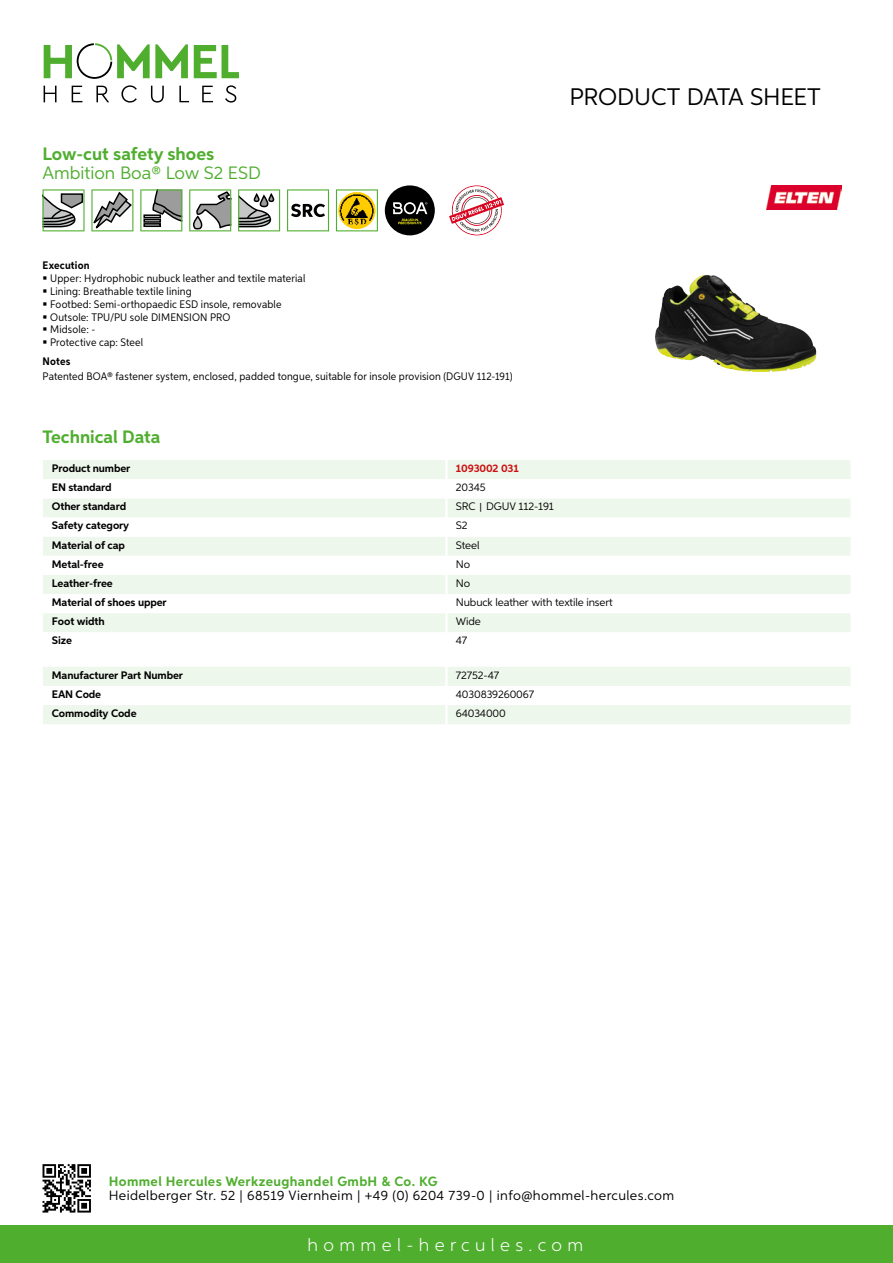
<style>
.page{position:relative;width:893px;height:1263px;background:#fff}
.page>*{position:absolute;margin:0;border:0;box-sizing:border-box;transform-origin:0 0}
.t1{font:24px "Aspira";letter-spacing:-.01em;color:#000}
.t2{font:700 18px "Aspira";color:#50ae2f}
.t3{font:18px "Aspira";color:#50ae2f}
.t4{font:300 18px "Aspira";letter-spacing:.3em;color:#fff}
.t5{font:13.5px "Aspira";letter-spacing:.03em;color:#000}
.t6{font:700 13.5px "Aspira";letter-spacing:.03em;color:#50ae2f}
.t7{font:10.95px/12.8px "Aspira Nar";letter-spacing:.015em;color:#000}
.t8{font:700 10.95px "Aspira";letter-spacing:-.01em;color:#000}
.t9{font:10.95px "Aspira";letter-spacing:-.01em;color:#000}
.t10{font:700 10.95px "Aspira Nar";letter-spacing:.015em;color:#000}
.t11{font:700 10.95px "Aspira";letter-spacing:-.01em;color:#cd1013}
.s1{font-family:"Wuerth Global";font-size:10.5px}
</style>
<div class="page">
<div style="left:0;top:1226px;width:893px;height:37px;background:#50ae2f"></div>
<svg style="left:43px;top:1164px;width:48px;height:48px"></svg>
<svg style="left:194px;top:45px;width:45px;height:33px"></svg>
<svg style="left:44px;top:43px;width:144px;height:36px"></svg>
<svg style="left:44px;top:86px;width:13px;height:16px"></svg>
<svg style="left:72px;top:86px;width:10px;height:16px"></svg>
<svg style="left:96px;top:86px;width:13px;height:16px"></svg>
<svg style="left:121px;top:85px;width:16px;height:18px"></svg>
<svg style="left:151px;top:86px;width:13px;height:17px"></svg>
<svg style="left:179px;top:86px;width:10px;height:16px"></svg>
<svg style="left:202px;top:86px;width:11px;height:16px"></svg>
<svg style="left:225px;top:85px;width:11px;height:18px"></svg>
<div style="left:43px;top:460px;width:807px;height:19px;background:#eef7eb"></div>
<svg style="left:43px;top:499px;width:807px;height:133px;fill:#eef7eb"></svg>
<hr style="left:445px;top:460px;width:3px;height:19px;background:#fff">
<hr style="left:445px;top:498px;width:3px;height:19px;background:#fff">
<hr style="left:445px;top:517px;width:3px;height:20px;background:#fff">
<hr style="left:445px;top:537px;width:3px;height:19px;background:#fff">
<hr style="left:445px;top:556px;width:3px;height:19px;background:#fff">
<hr style="left:445px;top:575px;width:3px;height:19px;background:#fff">
<hr style="left:445px;top:594px;width:3px;height:19px;background:#fff">
<hr style="left:445px;top:613px;width:3px;height:19px;background:#fff">
<svg style="left:43px;top:667px;width:807px;height:57px"></svg>
<hr style="left:445px;top:705px;width:3px;height:19px;background:#fff">
<svg style="left:43px;top:189px;width:90px;height:42px"></svg>
<svg style="left:140px;top:189px;width:42px;height:42px"></svg>
<svg style="left:189px;top:189px;width:42px;height:42px"></svg>
<svg style="left:238px;top:189px;width:42px;height:42px"></svg>
<svg style="left:287px;top:189px;width:42px;height:42px"></svg>
<svg style="left:336px;top:189px;width:42px;height:42px"></svg>
<div style="left:385px;top:185px;width:50px;height:50px;background:#000;border-radius:50%"></div>
<svg style="left:393px;top:202px;width:34px;height:23px"></svg>
<svg style="left:449px;top:185px;width:55px;height:50px"></svg>
<img style="left:655px;top:275px;width:59px;height:86px">
<img style="left:766px;top:185px;width:76px;height:24px">
<h2 class="t2" style="left:43px;top:142px;width:173px">Low-cut safety shoes</h2>
<h2 class="t3" style="left:43px;top:162px;width:217px">Ambition Boa® Low S2 ESD</h2>
<p class="t10" style="left:43px;top:259px;width:49px">Execution</p>
<p class="t7" style="left:50px;top:272px;width:257px">Upper: Hydrophobic nubuck leather and textile material Lining: Breathable textile lining<br>Footbed: Semi-orthopaedic ESD insole, removable Outsole: TPU/PU sole DIMENSION PRO<br>Midsole: -<br>Protective cap: Steel</p>
<p class="t10" style="left:43px;top:355px;width:29px">Notes</p>
<p class="t7" style="left:43px;top:370px;width:471px">Patented BOA® fastener system, enclosed, padded tongue, suitable for insole provision (DGUV 112-191)</p>
<h1 class="t1" style="left:569px;top:82px;width:253px">Product data sh eet</h1>
<h2 class="t2" style="left:43px;top:426px;width:120px">Technical Data</h2>
<p class="t8" style="left:52px;top:461px;width:80px">Product number</p>
<p class="t11" style="left:456px;top:461px;width:64px">1093002 031</p>
<p class="t8" style="left:52px;top:481px;width:61px">EN standard</p>
<p class="t9" style="left:456px;top:481px;width:31px">20345</p>
<p class="t8" style="left:52px;top:500px;width:76px">Other standard</p>
<p class="t9" style="left:456px;top:500px;width:100px">SRC <span class="s1">|</span> DGUV 112-191</p>
<p class="t8" style="left:52px;top:519px;width:79px">Safety category</p>
<p class="t9" style="left:456px;top:519px;width:13px">S2</p>
<p class="t8" style="left:52px;top:538px;width:75px">Material of cap</p>
<p class="t9" style="left:456px;top:538px;width:25px">Steel</p>
<p class="t8" style="left:52px;top:557px;width:53px">Metal-free</p>
<p class="t9" style="left:456px;top:557px;width:16px">No</p>
<p class="t8" style="left:52px;top:576px;width:62px">Leather-free</p>
<p class="t9" style="left:456px;top:576px;width:16px">No</p>
<p class="t8" style="left:52px;top:595px;width:116px">Material of shoes upper</p>
<p class="t9" style="left:456px;top:595px;width:158px">Nubuck leather with textile insert</p>
<p class="t8" style="left:52px;top:615px;width:54px">Foot width</p>
<p class="t9" style="left:456px;top:615px;width:27px">Wide</p>
<p class="t8" style="left:52px;top:634px;width:22px">Size</p>
<p class="t9" style="left:456px;top:634px;width:13px">47</p>
<p class="t8" style="left:52px;top:668px;width:133px">Manufacturer Part Number</p>
<p class="t9" style="left:456px;top:668px;width:45px">72752-47</p>
<p class="t8" style="left:52px;top:687px;width:51px">EAN Code</p>
<p class="t9" style="left:456px;top:687px;width:80px">4030839260067</p>
<p class="t8" style="left:52px;top:706px;width:86px">Commodity Code</p>
<p class="t9" style="left:456px;top:707px;width:52px">64034000</p>
<p class="t6" style="left:109px;top:1172px;width:330px">Hommel Hercules Werkzeughandel GmbH &amp; Co. KG</p>
<p class="t5" style="left:109px;top:1187px;width:567px">Heidelberger Str. 52 | 68519 Viernheim | +49 (0) 6204 739-0 | info@hommel-hercules.com</p>
<h2 class="t4" style="left:307px;top:1234px;width:277px">hommel-hercules.com</h2>
</div>
